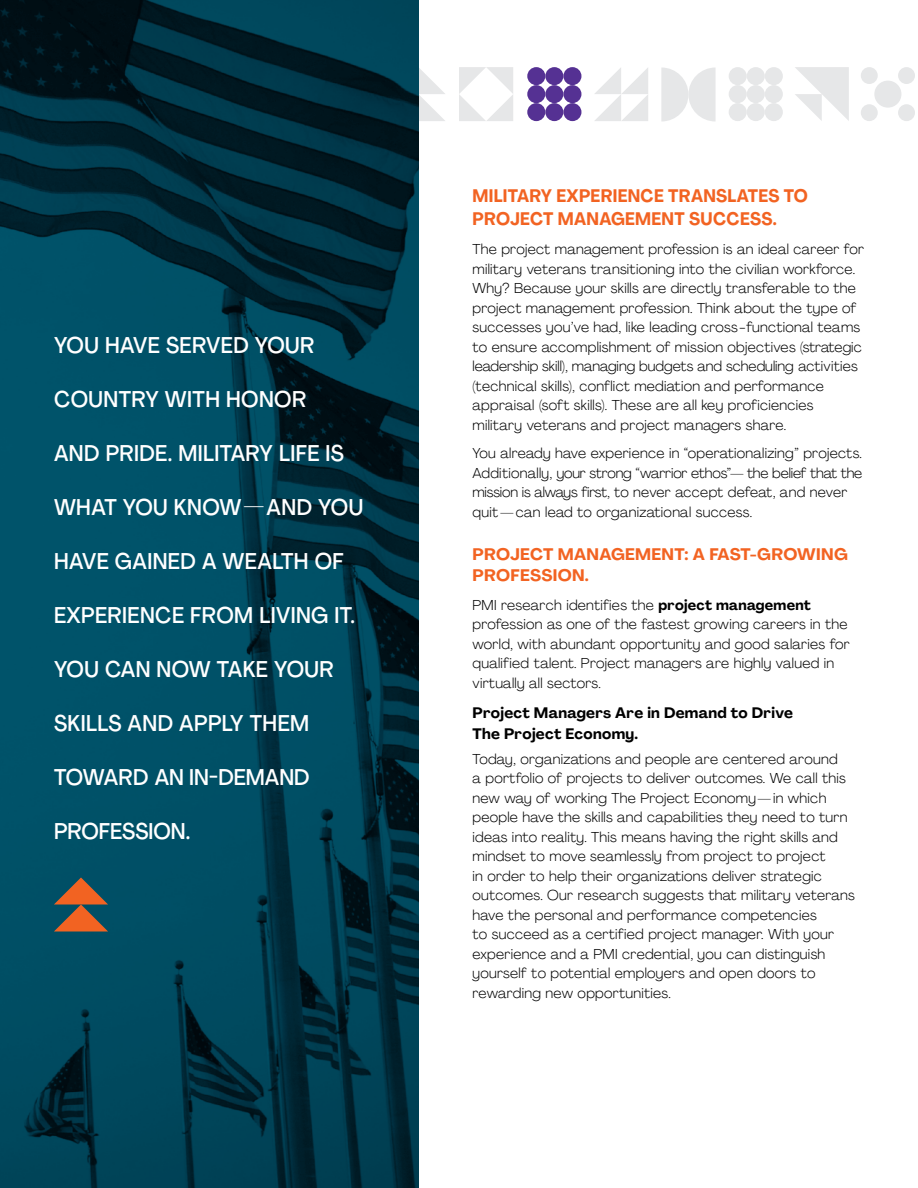
<style>
.page{position:relative;width:918px;height:1188px;background:#fff}
.page>*{position:absolute;margin:0;border:0;box-sizing:border-box;transform-origin:0 0}
.t1{font:500 22.5px "Agrandir";letter-spacing:.02em;color:#fff;scale:.92 1}
.t2{font:500 22.5px "Agrandir";color:#fff;scale:.92 1}
.t3{font:700 17.85px/22.8px "Agrandir";letter-spacing:.02em;color:#f26322;scale:.92 1}
.t4{font:700 16.5px/21px "Agrandir";letter-spacing:.02em;color:#f26322}
.t5{font:700 15px/21px "Agrandir";letter-spacing:.02em;color:#000}
.t6{font:300 14.25px/19.5px "Agrandir";letter-spacing:.02em;color:#000}
.s1{font-weight:700}
</style>
<div class="page">
<div style="left:527px;top:67px;width:18px;height:18px;background:#553193;border-radius:50%"></div>
<div style="left:545px;top:67px;width:18px;height:18px;background:#553193;border-radius:50%"></div>
<div style="left:563px;top:67px;width:18px;height:18px;background:#553193;border-radius:50%"></div>
<div style="left:527px;top:85px;width:18px;height:18px;background:#553193;border-radius:50%"></div>
<div style="left:545px;top:85px;width:18px;height:18px;background:#553193;border-radius:50%"></div>
<div style="left:563px;top:85px;width:18px;height:18px;background:#553193;border-radius:50%"></div>
<div style="left:527px;top:103px;width:18px;height:18px;background:#553193;border-radius:50%"></div>
<div style="left:545px;top:103px;width:18px;height:18px;background:#553193;border-radius:50%"></div>
<div style="left:563px;top:103px;width:18px;height:18px;background:#553193;border-radius:50%"></div>
<svg style="left:418px;top:67px;width:27px;height:54px"></svg>
<svg style="left:595px;top:68px;width:53px;height:53px"></svg>
<svg style="left:459px;top:67px;width:54px;height:54px"></svg>
<svg style="left:795px;top:67px;width:54px;height:54px"></svg>
<svg style="left:661px;top:68px;width:55px;height:54px"></svg>
<div style="left:729px;top:67px;width:18px;height:18px;background:#e6e7e8;border-radius:50%"></div>
<div style="left:747px;top:67px;width:18px;height:18px;background:#e6e7e8;border-radius:50%"></div>
<div style="left:765px;top:67px;width:18px;height:18px;background:#e6e7e8;border-radius:50%"></div>
<div style="left:729px;top:85px;width:18px;height:18px;background:#e6e7e8;border-radius:50%"></div>
<div style="left:747px;top:85px;width:18px;height:18px;background:#e6e7e8;border-radius:50%"></div>
<div style="left:765px;top:85px;width:18px;height:18px;background:#e6e7e8;border-radius:50%"></div>
<div style="left:729px;top:103px;width:18px;height:18px;background:#e6e7e8;border-radius:50%"></div>
<div style="left:747px;top:103px;width:18px;height:18px;background:#e6e7e8;border-radius:50%"></div>
<div style="left:765px;top:103px;width:18px;height:18px;background:#e6e7e8;border-radius:50%"></div>
<div style="left:874px;top:81px;width:27px;height:27px;background:#e6e7e8;border-radius:50%"></div>
<div style="left:898px;top:67px;width:17px;height:17px;background:#e6e7e8;border-radius:50%"></div>
<div style="left:861px;top:67px;width:17px;height:17px;background:#e6e7e8;border-radius:50%"></div>
<div style="left:898px;top:104px;width:17px;height:17px;background:#e6e7e8;border-radius:50%"></div>
<div style="left:861px;top:104px;width:17px;height:17px;background:#e6e7e8;border-radius:50%"></div>
<img style="left:0;top:0;width:418px;height:1188px">
<svg style="left:54px;top:878px;width:54px;height:54px;background:#795943"></svg>
<h1 class="t1" style="left:54px;top:331px;width:285px">YOU HAVE SERVED YOUR</h1>
<h1 class="t1" style="left:54px;top:385px;width:276px">COUNTRY WITH HONOR</h1>
<h1 class="t1" style="left:54px;top:439px;width:317px">AND PRIDE. MILITARY LIFE IS</h1>
<h1 class="t1" style="left:54px;top:493px;width:338px">WHAT YOU KNOW—AND YOU</h1>
<h1 class="t1" style="left:54px;top:547px;width:317px">HAVE GAINED A WEALTH OF</h1>
<h1 class="t1" style="left:54px;top:601px;width:329px">EXPERIENCE FROM LIVING IT.</h1>
<h1 class="t1" style="left:54px;top:655px;width:306px">YOU CAN NOW TAKE YOUR</h1>
<h1 class="t1" style="left:54px;top:709px;width:279px">SKILLS AND APPLY THEM</h1>
<h1 class="t2" style="left:54px;top:763px;width:279px">TOWARD AN IN-DEMAND</h1>
<h1 class="t2" style="left:54px;top:817px;width:150px">PROFESSION.</h1>
<p class="t3" style="left:472px;top:185px;width:366px">MILITARY EXPERIENCE TRANSLATES TO<br>PROJECT MANAGEMENT SUCCESS.</p>
<p class="t6" style="left:472px;top:240px;width:393px">The project management profession is an ideal career for military veterans transitioning into the civilian workforce.<br>Why? Because your skills are directly transferable to the project management profession. Think about the type of successes you’ve had, like leading cross-functional teams to ensure accomplishment of mission objectives (strategic leadership skill), managing budgets and scheduling activities (technical skills), conflict mediation and performance appraisal (soft skills). These are all key proficiencies military veterans and project managers share.</p>
<p class="t6" style="left:472px;top:443px;width:391px">You already have experience in “operationalizing” projects.<br>Additionally, your strong “warrior ethos”— the belief that the mission is always first, to never accept defeat, and never quit—can lead to organizational success.</p>
<p class="t4" style="left:472px;top:544px;width:377px">PROJECT MANAGEMENT: A FAST-GROWING<br>PROFESSION.</p>
<p class="t6" style="left:472px;top:595px;width:379px">PMI research identifies the <span class="s1">project management </span>profession as one of the fastest growing careers in the world, with abundant opportunity and good salaries for qualified talent. Project managers are highly valued in virtually all sectors.</p>
<p class="t5" style="left:472px;top:702px;width:322px">Project Managers Are in Demand to Drive<br>The Project Economy.</p>
<p class="t6" style="left:472px;top:749px;width:384px">Today, organizations and people are centered around<br>a portfolio of projects to deliver outcomes. We call this new way of working The Project Economy—in which people have the skills and capabilities they need to turn ideas into reality. This means having the right skills and mindset to move seamlessly from project to project<br>in order to help their organizations deliver strategic outcomes. Our research suggests that military veterans have the personal and performance competencies<br>to succeed as a certified project manager. With your experience and a PMI credential, you can distinguish yourself to potential employers and open doors to rewarding new opportunities.</p>
</div>
